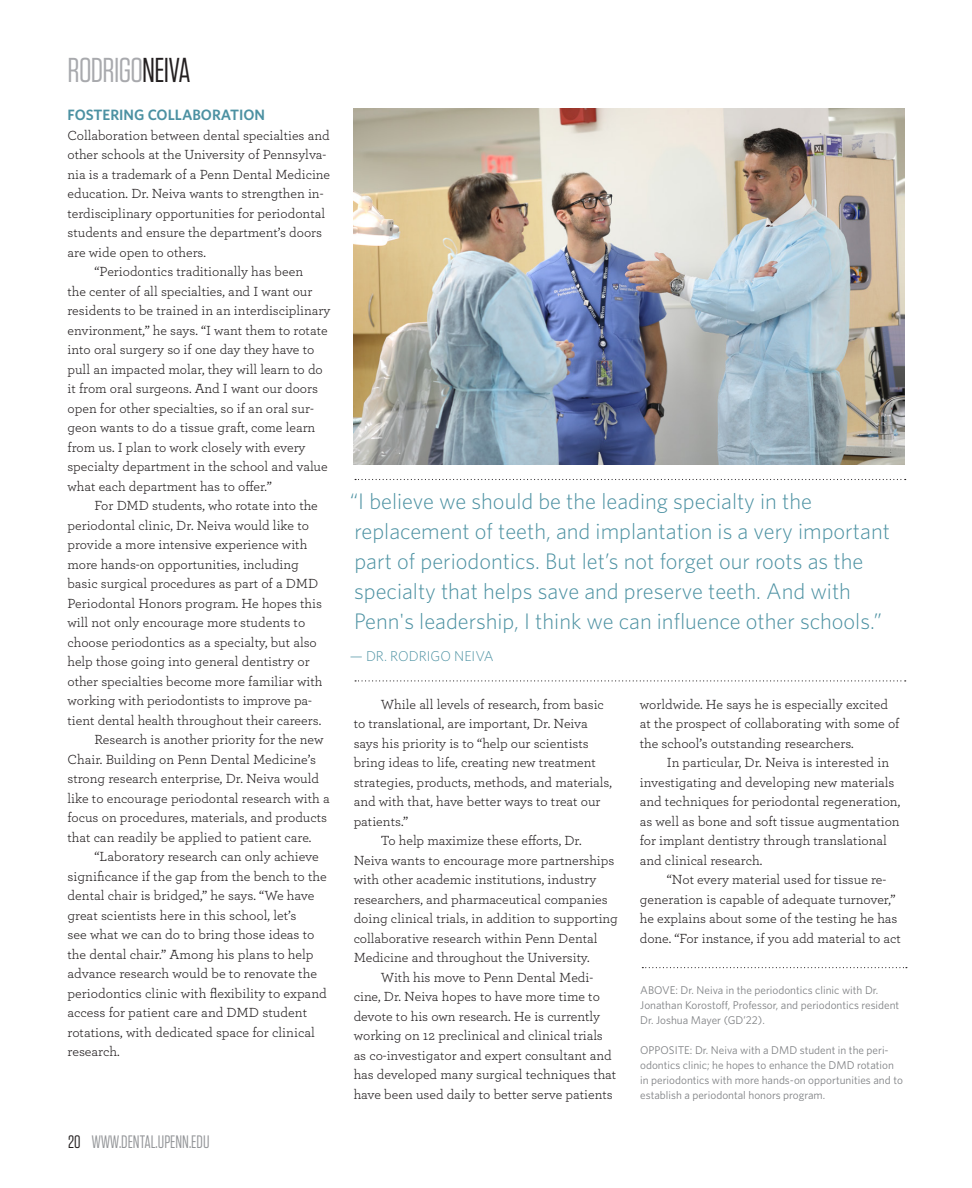
<style>
.page{position:relative;width:972px;height:1188px;background:#fff}
.page>*{position:absolute;margin:0;border:0;box-sizing:border-box;transform-origin:0 0}
.t1{font:34.5px "Tungsten";letter-spacing:-.02em;color:#a8a9ad}
.FEATURE_archer{font:300 22.5px/30px "Whitney";color:#4c91a2}
.t2{font:18px "Tungsten";color:#939598}
.FEATURE_archer-2{font:600 15px "Whitney";color:#4c91a2}
.PULL_QUOTE{font:300 14.25px "Whitney";color:#4c91a2}
.FEATURE_archer-3{font:13.8px/19.5px "Archer";color:#231f20}
.t3{font:11.25px/15px "Whitney";color:#808285}
.s1{color:#231f20}
</style>
<div class="page">
<img style="left:354px;top:108px;width:550px;height:356px">
<svg style="left:355px;top:479px;width:551px;height:1px"></svg>
<svg style="left:355px;top:680px;width:551px;height:1px"></svg>
<svg style="left:642px;top:967px;width:265px;height:1px"></svg>
<p class="t1" style="left:68px;top:52px;width:125px">RODRIGO<span class="s1">NEIVA</span></p>
<p class="FEATURE_archer-2" style="left:68px;top:106px;width:199px">FOSTERING COLLABORATION</p>
<p class="FEATURE_archer-3" style="left:68px;top:125px;width:264px">Collaboration between dental specialties and other schools at the University of Pennsylva&shy;nia is a trademark of a Penn Dental Medicine education. Dr. Neiva wants to strengthen in&shy;terdisciplinary opportunities for periodontal students and ensure the department’s doors are wide open to others.</p>
<p class="FEATURE_archer-3" style="left:68px;top:261px;width:264px;text-indent:27px">“Periodontics traditionally has been<br>the center of all specialties, and I want our residents to be trained in an interdisciplinary environment,” he says. “I want them to rotate into oral surgery so if one day they have to pull an impacted molar, they will learn to do it from oral surgeons. And I want our doors open for other specialties, so if an oral sur&shy;geon wants to do a tissue graft, come learn from us. I plan to work closely with every specialty department in the school and value what each department has to offer.”</p>
<p class="FEATURE_archer-3" style="left:68px;top:495px;width:256px;text-indent:27px">For DMD students, who rotate into the periodontal clinic, Dr. Neiva would like to provide a more intensive experience with more hands-on opportunities, including basic surgical procedures as part of a DMD Periodontal Honors program. He hopes this will not only encourage more students to choose periodontics as a specialty, but also help those going into general dentistry or other specialties become more familiar with working with periodontists to improve pa&shy;tient dental health throughout their careers.</p>
<p class="FEATURE_archer-3" style="left:68px;top:729px;width:264px;text-indent:27px">Research is another priority for the new Chair. Building on Penn Dental Medicine’s strong research enterprise, Dr. Neiva would like to encourage periodontal research with a focus on procedures, materials, and products that can readily be applied to patient care.</p>
<p class="FEATURE_archer-3" style="left:68px;top:846px;width:261px;text-indent:27px">“Laboratory research can only achieve significance if the gap from the bench to the dental chair is bridged,” he says. “We have great scientists here in this school, let’s</p>
<p class="FEATURE_archer-3" style="left:68px;top:924px;width:261px">see what we can do to bring those ideas to the dental chair.” Among his plans to help advance research would be to renovate the periodontics clinic with flexibility to expand access for patient care and DMD student rotations, with dedicated space for clinical research.</p>
<h3 class="t2" style="left:68px;top:1133px;width:143px"><span class="s1">20</span> WWW.DENTAL.UPENN.EDU</h3>
<p class="FEATURE_archer" style="left:350px;top:486px;width:542px">“I believe we should be the leading specialty in the replacement of teeth, and implantation is a very important part of periodontics. But let’s not forget our roots as the specialty that helps save and preserve teeth. And with Penn's leadership, I think we can influence other schools.”</p>
<p class="PULL_QUOTE" style="left:350px;top:648px;width:145px">— DR. RODRIGO NEIVA</p>
<p class="FEATURE_archer-3" style="left:354px;top:694px;width:260px;text-indent:27px">While all levels of research, from basic to translational, are important, Dr. Neiva says his priority is to “help our scientists bring ideas to life, creating new treatment strategies, products, methods, and materials, and with that, have better ways to treat our patients.”</p>
<p class="FEATURE_archer-3" style="left:354px;top:830px;width:266px;text-indent:27px">To help maximize these efforts, Dr.<br>Neiva wants to encourage more partnerships with other academic institutions, industry researchers, and pharmaceutical companies doing clinical trials, in addition to supporting collaborative research within Penn Dental Medicine and throughout the University.</p>
<p class="FEATURE_archer-3" style="left:354px;top:967px;width:264px;text-indent:27px">With his move to Penn Dental Medi&shy;cine, Dr. Neiva hopes to have more time to devote to his own research. He is currently working on 12 preclinical and clinical trials as co-investigator and expert consultant and has developed many surgical techniques that have been used daily to better serve patients</p>
<p class="FEATURE_archer-3" style="left:640px;top:694px;width:261px">worldwide. He says he is especially excited at the prospect of collaborating with some of the school’s outstanding researchers.</p>
<p class="FEATURE_archer-3" style="left:640px;top:752px;width:262px;text-indent:27px">In particular, Dr. Neiva is interested in investigating and developing new materials and techniques for periodontal regeneration, as well as bone and soft tissue augmentation for implant dentistry through translational and clinical research.</p>
<p class="FEATURE_archer-3" style="left:640px;top:869px;width:263px;text-indent:27px">“Not every material used for tissue re&shy;generation is capable of adequate turnover,” he explains about some of the testing he has done. “For instance, if you add material to act</p>
<p class="t3" style="left:640px;top:983px;width:261px">ABOVE: Dr. Neiva in the periodontics clinic with Dr.<br>Jonathan Korostoff, Professor, and periodontics resident<br>Dr. Joshua Mayer (GD’22).</p>
<p class="t3" style="left:640px;top:1043px;width:264px">OPPOSITE: Dr. Neiva with a DMD student in the peri&shy;odontics clinic; he hopes to enhance the DMD rotation in periodontics with more hands-on opportunities and to establish a periodontal honors program.</p>
</div>
